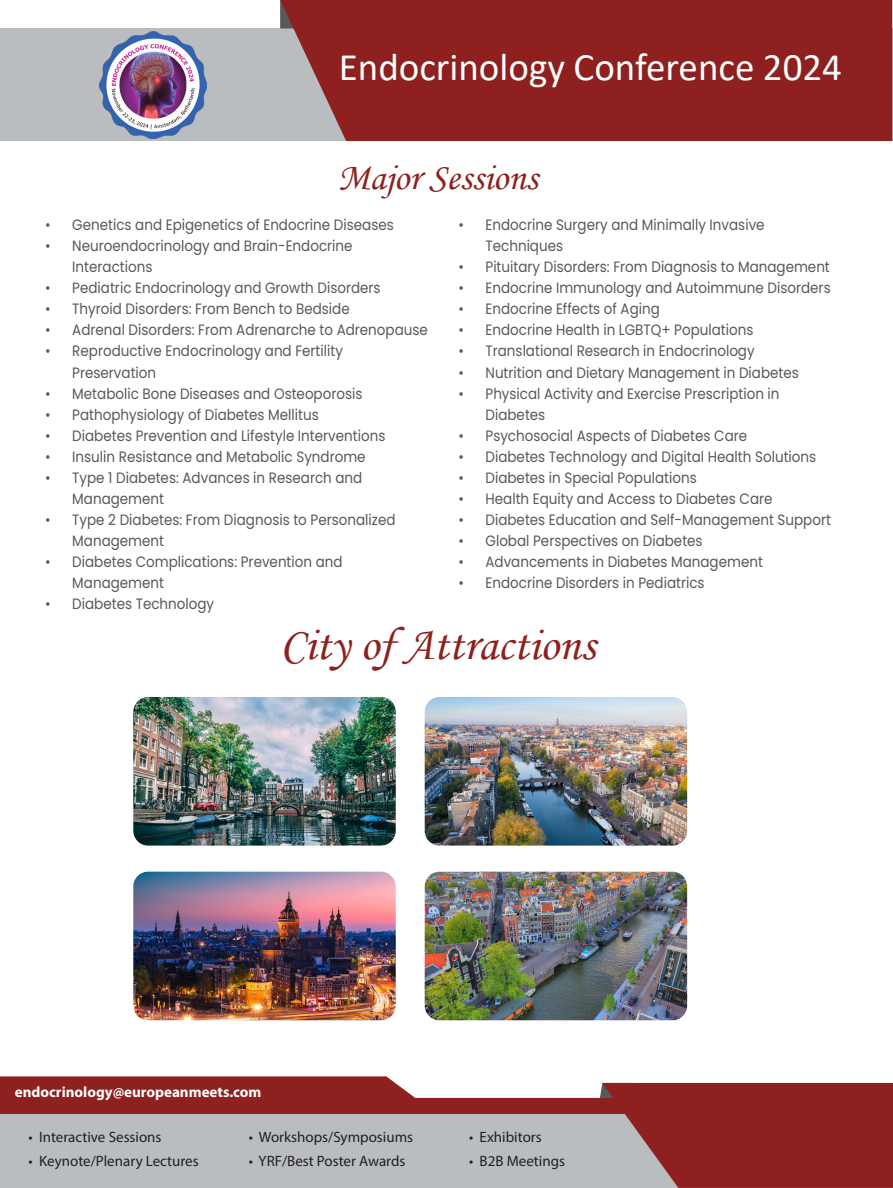
<style>
.page{position:relative;width:893px;height:1188px;background:#fff}
.page>*{position:absolute;margin:0;border:0;box-sizing:border-box;transform-origin:0 0}
.t1{font:47.1px "Monotype Corsiva";color:#8e211f}
.t2{font:39px "Calibri";color:#fff}
.t3{font:38.1px "Monotype Corsiva";color:#8e211f}
.t4{font:15px/21px "Poppins";color:#57585a;scale:.9 1}
.t5{font:15px "Myriad Pro";color:#231f20}
.t6{font:700 15px "Myriad Pro";color:#fff}
</style>
<div class="page">
<div style="left:0;top:1113px;width:598px;height:74px;background:#babdbf"></div>
<div style="left:0;top:28px;width:892px;height:113px;background:#babdbf"></div>
<div style="left:280px;top:0;width:612px;height:141px;background:#8e211f"></div>
<div style="left:0;top:1097px;width:760px;height:16px;background:#8e211f"></div>
<svg style="left:598px;top:1082px;width:295px;height:105px;background:#943735"></svg>
<svg style="left:0;top:1076px;width:420px;height:22px;background:#942e2c"></svg>
<img style="left:100px;top:31px;width:107px;height:107px">
<img style="left:133px;top:697px;width:263px;height:148px">
<img style="left:133px;top:871px;width:263px;height:149px">
<img style="left:425px;top:697px;width:262px;height:148px">
<img style="left:425px;top:871px;width:262px;height:149px">
<h2 class="t2" style="left:339px;top:40px;width:505px">Endocrinology Conference 2024</h2>
<p class="t3" style="left:338px;top:155px;width:202px">Major Sessions</p>
<p class="t4" style="left:45px;top:215px;width:389px">• Genetics and Epigenetics of Endocrine Diseases</p>
<p class="t4" style="left:72px;top:236px;width:313px;text-indent:-27px">• Neuroendocrinology and Brain-Endocrine<br>Interactions</p>
<p class="t4" style="left:45px;top:278px;width:374px">• Pediatric Endocrinology and Growth Disorders</p>
<p class="t4" style="left:45px;top:299px;width:340px">• Thyroid Disorders: From Bench to Bedside</p>
<p class="t4" style="left:45px;top:320px;width:427px">• Adrenal Disorders: From Adrenarche to Adrenopause</p>
<p class="t4" style="left:72px;top:341px;width:302px;text-indent:-27px">• Reproductive Endocrinology and Fertility<br>Preservation</p>
<p class="t4" style="left:45px;top:383px;width:354px">• Metabolic Bone Diseases and Osteoporosis</p>
<p class="t4" style="left:45px;top:404px;width:305px">• Pathophysiology of Diabetes Mellitus</p>
<p class="t4" style="left:45px;top:425px;width:379px">• Diabetes Prevention and Lifestyle Interventions</p>
<p class="t4" style="left:45px;top:446px;width:357px">• Insulin Resistance and Metabolic Syndrome</p>
<p class="t4" style="left:72px;top:467px;width:324px;text-indent:-27px">• Type 1 Diabetes: Advances in Research and<br>Management</p>
<p class="t4" style="left:72px;top:509px;width:361px;text-indent:-27px">• Type 2 Diabetes: From Diagnosis to Personalized<br>Management</p>
<p class="t4" style="left:72px;top:551px;width:302px;text-indent:-27px">• Diabetes Complications: Prevention and<br>Management</p>
<p class="t4" style="left:45px;top:593px;width:189px">• Diabetes Technology</p>
<p class="t4" style="left:485px;top:215px;width:312px;text-indent:-27px">• Endocrine Surgery and Minimally Invasive<br>Techniques</p>
<p class="t4" style="left:458px;top:257px;width:414px">• Pituitary Disorders: From Diagnosis to Management</p>
<p class="t4" style="left:458px;top:278px;width:415px">• Endocrine Immunology and Autoimmune Disorders</p>
<p class="t4" style="left:458px;top:299px;width:225px">• Endocrine Effects of Aging</p>
<p class="t4" style="left:458px;top:320px;width:329px">• Endocrine Health in LGBTQ+ Populations</p>
<p class="t4" style="left:458px;top:341px;width:331px">• Translational Research in Endocrinology</p>
<p class="t4" style="left:458px;top:362px;width:380px">• Nutrition and Dietary Management in Diabetes</p>
<p class="t4" style="left:485px;top:383px;width:328px;text-indent:-27px">• Physical Activity and Exercise Prescription in<br>Diabetes</p>
<p class="t4" style="left:458px;top:425px;width:322px">• Psychosocial Aspects of Diabetes Care</p>
<p class="t4" style="left:458px;top:446px;width:399px">• Diabetes Technology and Digital Health Solutions</p>
<p class="t4" style="left:458px;top:467px;width:266px">• Diabetes in Special Populations</p>
<p class="t4" style="left:458px;top:488px;width:350px">• Health Equity and Access to Diabetes Care</p>
<p class="t4" style="left:458px;top:509px;width:415px">• Diabetes Education and Self-Management Support</p>
<p class="t4" style="left:458px;top:530px;width:273px">• Global Perspectives on Diabetes</p>
<p class="t4" style="left:458px;top:551px;width:340px">• Advancements in Diabetes Management</p>
<p class="t4" style="left:458px;top:572px;width:275px">• Endocrine Disorders in Pediatrics</p>
<p class="t1" style="left:280px;top:615px;width:317px">City of Attractions</p>
<p class="t6" style="left:15px;top:1082px;width:248px">endocrinology@europeanmeets.com</p>
<p class="t5" style="left:28px;top:1127px;width:135px">• Interactive Sessions</p>
<p class="t5" style="left:28px;top:1151px;width:172px">• Keynote/Plenary Lectures</p>
<p class="t5" style="left:249px;top:1127px;width:166px">• Workshops/Symposiums</p>
<p class="t5" style="left:249px;top:1151px;width:158px">• YRF/Best Poster Awards</p>
<p class="t5" style="left:469px;top:1127px;width:74px">• Exhibitors</p>
<p class="t5" style="left:469px;top:1151px;width:98px">• B2B Meetings</p>
</div>
